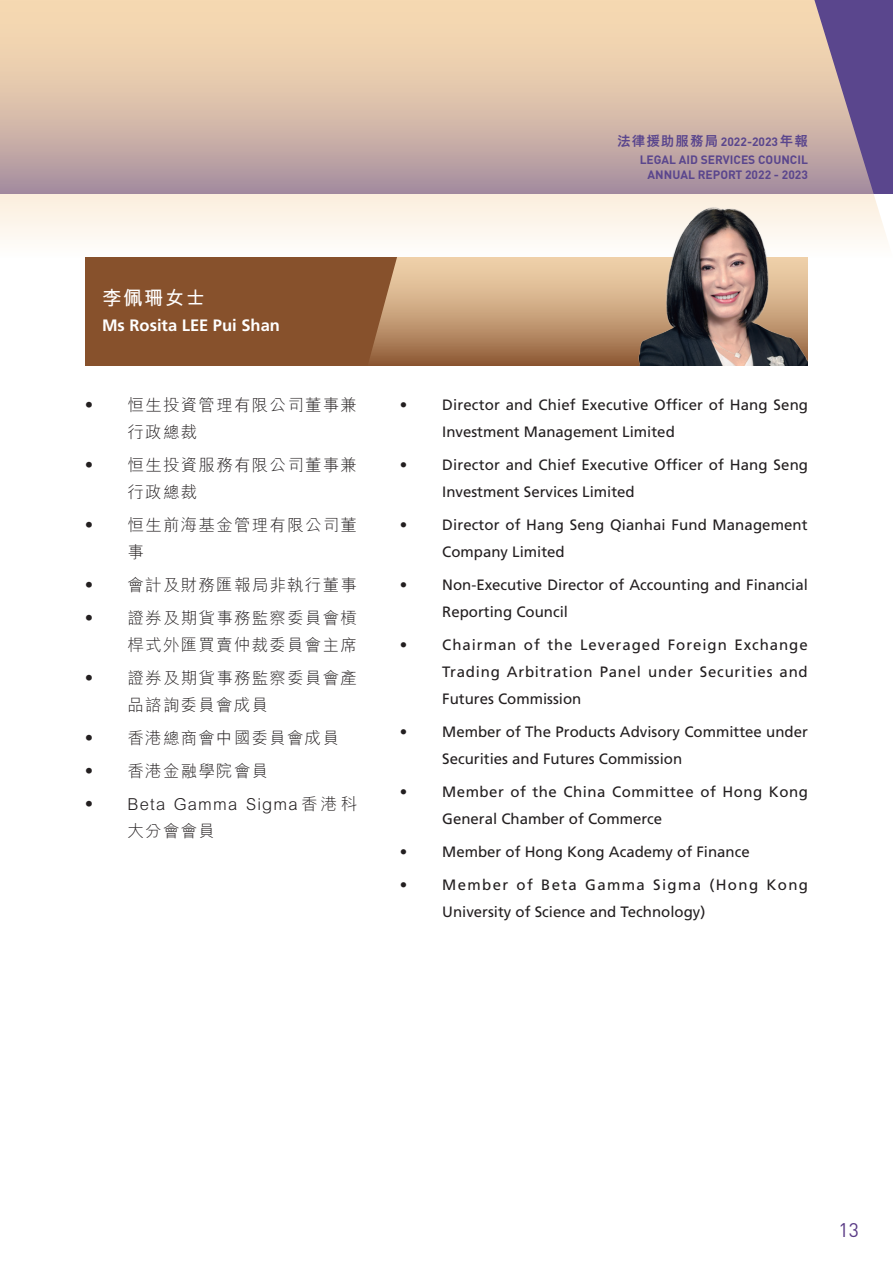
<style>
.page{position:relative;width:893px;height:1263px;background:#fff}
.page>*{position:absolute;margin:0;border:0;box-sizing:border-box;transform-origin:0 0}
.t1{font:700 19.5px "M Hei HK";letter-spacing:.075em;color:#fff}
.t2{font:19.5px "DINOT";color:#5a3b86}
.t3{font:300 16.5px/27px "M Hei HK";letter-spacing:.075em;color:#231f20}
.t4{font:700 16.5px "Frutiger LT Std";color:#fff}
.t5{font:15px/27px "Frutiger LT Std";color:#231f20}
.t6{font:15px/27px "Frutiger LT Std";letter-spacing:.035em;color:#231f20}
.t7{font:800 13.5px "M Hei HK";letter-spacing:.08em;color:#5a468d}
.t8{font:700 12px/14.4px "DINOT";color:#5a468d;text-align:right}
.s1{font-family:"DINOT";font-weight:700;font-size:12px}
</style>
<div class="page">
<svg style="left:1px;top:0;width:892px;height:240px"></svg>
<svg style="left:0;top:0;width:1px;height:240px"></svg>
<div style="left:85px;top:257px;width:723px;height:109px;background:#87512c"></div>
<svg style="left:369px;top:257px;width:238px;height:105px"></svg>
<img style="left:607px;top:193px;width:201px;height:173px">
<p class="t1" style="left:102px;top:284px;width:105px">李佩珊女士</p>
<p class="t4" style="left:102px;top:316px;width:179px">Ms Rosita LEE Pui Shan</p>
<p class="t3" style="left:128px;top:391px;width:231px;text-indent:-47px">• 恒生投資管理有限公司董事兼行政總裁</p>
<p class="t3" style="left:128px;top:451px;width:231px;text-indent:-47px">• 恒生投資服務有限公司董事兼行政總裁</p>
<p class="t3" style="left:128px;top:511px;width:231px;text-indent:-47px">• 恒生前海基金管理有限公司董事</p>
<p class="t3" style="left:81px;top:571px;width:277px">• 會計及財務匯報局非執行董事</p>
<p class="t3" style="left:81px;top:604px;width:278px;text-align:right">• 證券及期貨事務監察委員會槓桿式外匯買賣仲裁委員會主席</p>
<p class="t3" style="left:128px;top:664px;width:231px;text-indent:-47px">• 證券及期貨事務監察委員會產品諮詢委員會成員</p>
<p class="t3" style="left:81px;top:724px;width:260px">• 香港總商會中國委員會成員</p>
<p class="t3" style="left:81px;top:757px;width:189px">• 香港金融學院會員</p>
<p class="t3" style="left:128px;top:790px;width:231px;text-indent:-47px">• Beta Gamma Sigma香港科大分會會員</p>
<p class="t7" style="left:617px;top:135px;width:192px">法律援助服務局 <span class="s1">2022-2023</span>年報</p>
<p class="t8" style="left:640px;top:152px;width:170px">LEGAL AID SERVICES COUNCIL<br>ANNUAL REPORT 2022 - 2023</p>
<p class="t5" style="left:442px;top:391px;width:367px;text-indent:-43px">• Director and Chief Executive Officer of Hang Seng<br>Investment Management Limited</p>
<p class="t5" style="left:442px;top:451px;width:367px;text-indent:-43px">• Director and Chief Executive Officer of Hang Seng<br>Investment Services Limited</p>
<p class="t5" style="left:442px;top:511px;width:367px;text-indent:-43px">• Director of Hang Seng Qianhai Fund Management<br>Company Limited</p>
<p class="t5" style="left:442px;top:571px;width:367px;text-indent:-43px">• Non-Executive Director of Accounting and Financial<br>Reporting Council</p>
<p class="t5" style="left:442px;top:631px;width:367px;text-align:justify;text-indent:-43px">• Chairman of the Leveraged Foreign Exchange Trading Arbitration Panel under Securities and Futures Commission</p>
<p class="t5" style="left:442px;top:718px;width:367px;text-indent:-43px">• Member of The Products Advisory Committee under<br>Securities and Futures Commission</p>
<p class="t6" style="left:442px;top:778px;width:367px;text-indent:-43px">• Member of the China Committee of Hong Kong<br>General Chamber of Commerce</p>
<p class="t5" style="left:400px;top:838px;width:352px">• Member of Hong Kong Academy of Finance</p>
<p class="t5" style="left:442px;top:871px;width:367px;text-indent:-43px">• Member of Beta Gamma Sigma (Hong Kong<br>University of Science and Technology)</p>
<h1 class="t2" style="left:839px;top:1215px;width:22px">13</h1>
</div>
